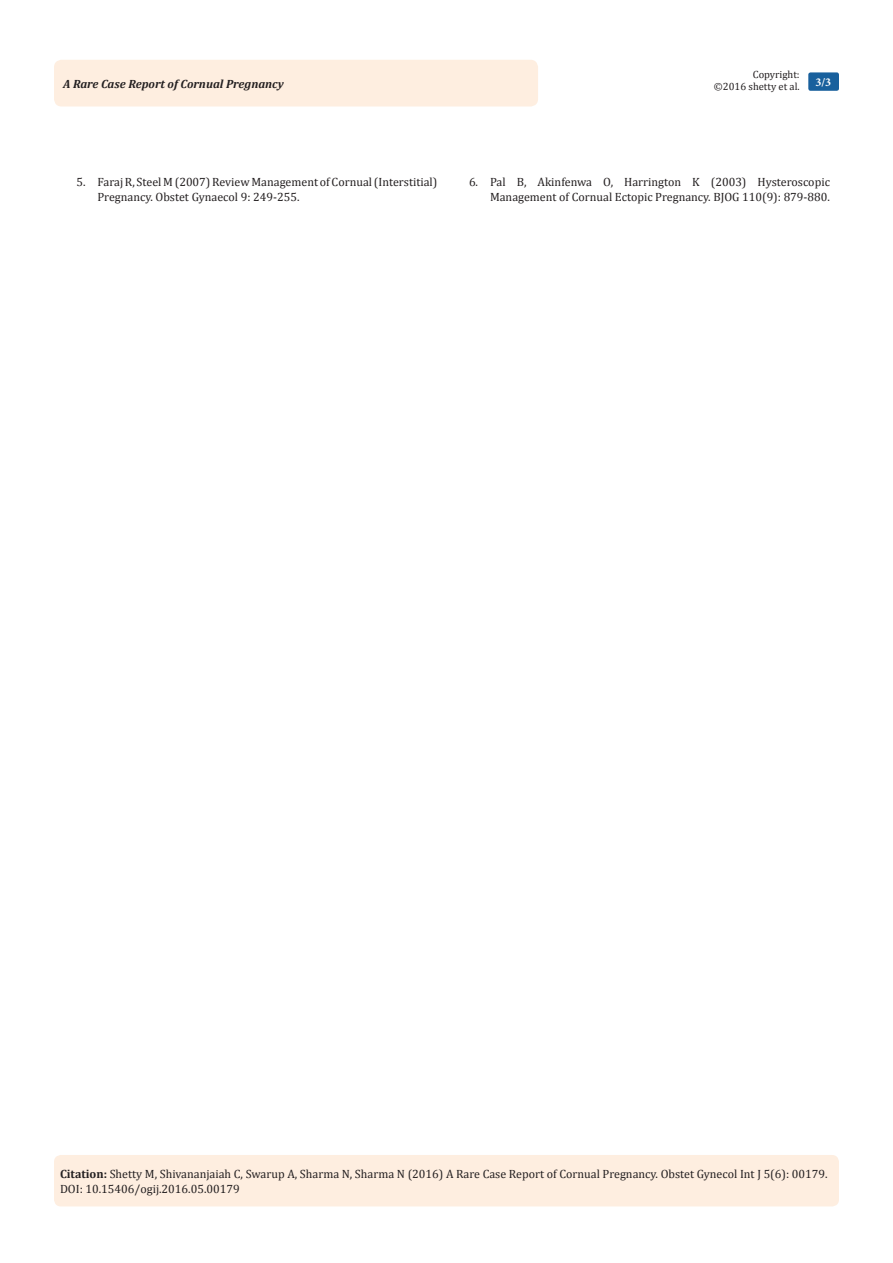
<style>
.page{position:relative;width:893px;height:1263px;background:#fff}
.page>*{position:absolute;margin:0;border:0;box-sizing:border-box;transform-origin:0 0}
.Citation{font:12px/14.4px "Cambria";color:#231f20}
.t1{font:italic 700 12px "Cambria";color:#231f20}
.t2{font:700 12px "Minion Pro";color:#fff}
.t3{font:10.5px/12.6px "Cambria";color:#231f20;text-align:right}
.s1{font-weight:700}
</style>
<div class="page">
<div style="left:54px;top:1155px;width:785px;height:51px;background:#feeee0;border-radius:7px"></div>
<div style="left:54px;top:60px;width:484px;height:46px;background:#feeee0;border-radius:8px"></div>
<div style="left:808px;top:72px;width:31px;height:19px;background:#18609d;border-radius:2px"></div>
<p class="t3" style="left:714px;top:68px;width:87px">Copyright:<br>©2016 shetty et al.</p>
<p class="t1" style="left:63px;top:75px;width:222px">A Rare Case Report of Cornual Pregnancy</p>
<p class="t2" style="left:815px;top:74px;width:17px">3/3</p>
<p class="Citation" style="left:98px;top:175px;width:341px;text-indent:-21px">5. Faraj R, Steel M (2007) Review Management of Cornual (Interstitial)<br>Pregnancy. Obstet Gynaecol 9: 249-255.</p>
<p class="Citation" style="left:469px;top:175px;width:362px;text-align:right">6. Pal B, Akinfenwa O, Harrington K (2003) Hysteroscopic<br>Management of Cornual Ectopic Pregnancy. BJOG 110(9): 879-880.</p>
<p class="Citation" style="left:60px;top:1167px;width:769px"><span class="s1">Citation:</span> Shetty M, Shivananjaiah C, Swarup A, Sharma N, Sharma N (2016) A Rare Case Report of Cornual Pregnancy. Obstet Gynecol Int J 5(6): 00179.<br>DOI: 10.15406/ogij.2016.05.00179</p>
</div>
